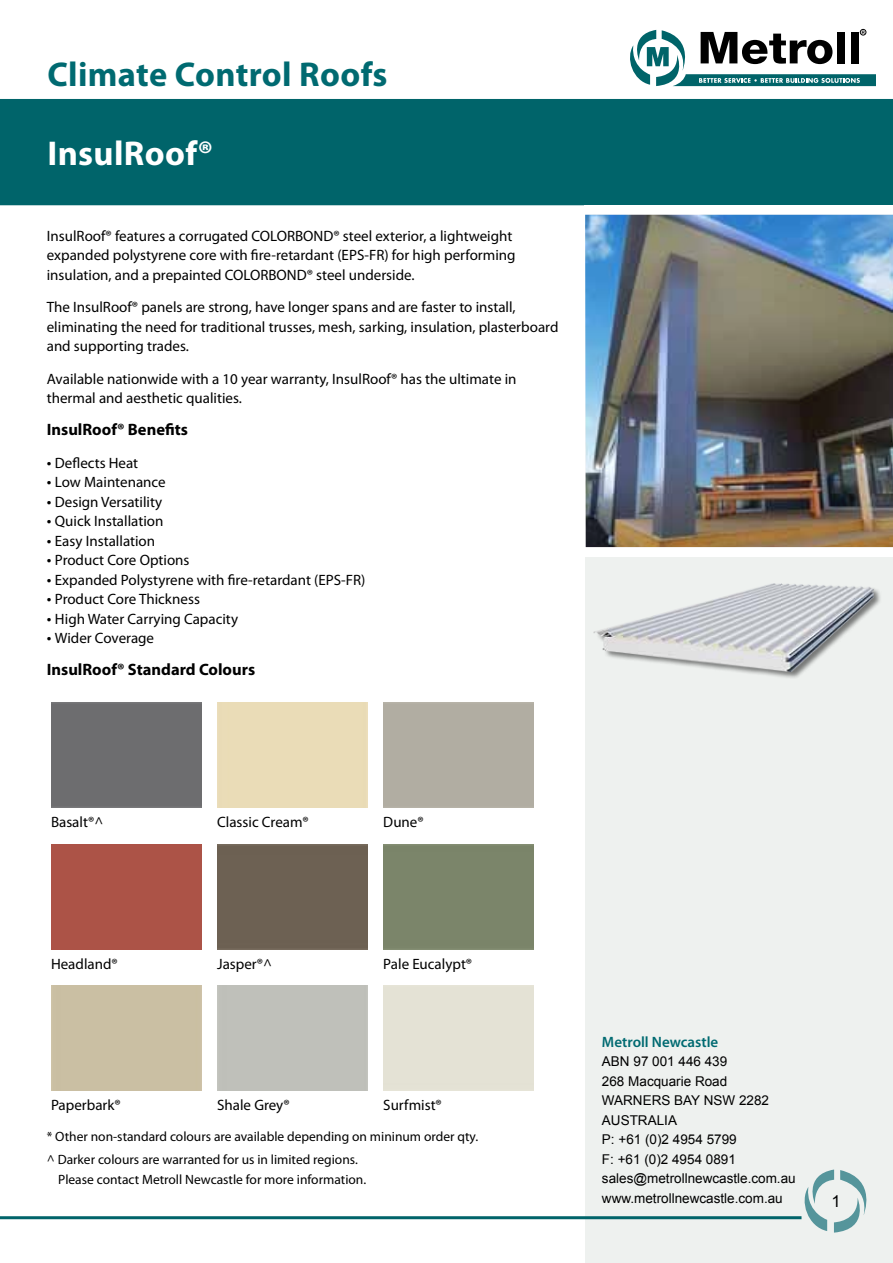
<style>
.page{position:relative;width:893px;height:1263px;background:#fff}
.page>*{position:absolute;margin:0;border:0;box-sizing:border-box;transform-origin:0 0}
.t1{font:700 34.5px "Myriad Pro";letter-spacing:.01em;color:#006a71}
.t2{font:700 34.5px "Myriad Pro";letter-spacing:.01em;color:#fff}
.t3{font:700 16.5px "Myriad Pro";color:#000}
.t4{font:16.5px "Arial";color:#000}
.t5{font:15px/19.5px "Myriad Pro";color:#000}
.t6{font:600 15px "Myriad Pro";color:#006a71}
.t7{font:13.5px/23.7px "Myriad Pro";color:#000}
.t8{font:13.5px/19.5px "Arial";color:#000}
.s1{font-size:16.5px}
</style>
<div class="page">
<div style="left:585px;top:176px;width:308px;height:1087px;background:#eef1ef"></div>
<div style="left:0;top:99px;width:893px;height:106px;background:#00646a"></div>
<svg style="left:799px;top:1169px;width:68px;height:63px"></svg>
<hr style="left:0;top:1216px;width:801px;height:3px;background:#00646a">
<div style="left:860px;top:29px;width:6px;height:7px;border:1px solid #000;border-radius:50%"></div>
<svg style="left:630px;top:30px;width:246px;height:56px"></svg>
<div style="left:585px;top:205px;width:308px;height:352px;background:#fff"></div>
<img style="left:585px;top:215px;width:308px;height:332px">
<div style="left:594px;top:583px;width:288px;height:97px;background:#000;opacity:.5"></div>
<img style="left:594px;top:583px;width:281px;height:88px">
<div style="left:51px;top:844px;width:150px;height:105px;background:#ac5347"></div>
<div style="left:217px;top:844px;width:150px;height:105px;background:#6d6153"></div>
<div style="left:383px;top:844px;width:150px;height:105px;background:#7b856a"></div>
<h1 class="t1" style="left:47px;top:52px;width:342px">Climate Control Roofs</h1>
<h1 class="t2" style="left:47px;top:131px;width:167px">InsulRoof®</h1>
<p class="t5" style="left:47px;top:226px;width:470px">InsulRoof® features a corrugated COLORBOND® steel exterior, a lightweight expanded polystyrene core with fire-retardant (EPS-FR) for high performing insulation, and a prepainted COLORBOND® steel underside.</p>
<p class="t5" style="left:47px;top:297px;width:513px">The InsulRoof® panels are strong, have longer spans and are faster to install, eliminating the need for traditional trusses, mesh, sarking, insulation, plasterboard and supporting trades.</p>
<p class="t5" style="left:47px;top:368px;width:471px">Available nationwide with a 10 year warranty, InsulRoof® has the ultimate in thermal and aesthetic qualities.</p>
<p class="t3" style="left:47px;top:419px;width:143px">InsulRoof® Benefits</p>
<p class="t5" style="left:47px;top:452px;width:93px"><span class="s1">•</span> Deflects Heat</p>
<p class="t5" style="left:47px;top:472px;width:120px"><span class="s1">•</span> Low Maintenance</p>
<p class="t5" style="left:47px;top:491px;width:117px"><span class="s1">•</span> Design Versatility</p>
<p class="t5" style="left:47px;top:511px;width:118px"><span class="s1">•</span> Quick Installation</p>
<p class="t5" style="left:47px;top:530px;width:110px"><span class="s1">•</span> Easy Installation</p>
<p class="t5" style="left:47px;top:550px;width:144px"><span class="s1">•</span> Product Core Options</p>
<p class="t5" style="left:47px;top:569px;width:320px"><span class="s1">•</span> Expanded Polystyrene with fire-retardant (EPS-FR)</p>
<p class="t5" style="left:47px;top:589px;width:155px"><span class="s1">•</span> Product Core Thickness</p>
<p class="t5" style="left:47px;top:608px;width:193px"><span class="s1">•</span> High Water Carrying Capacity</p>
<p class="t5" style="left:47px;top:628px;width:109px"><span class="s1">•</span> Wider Coverage</p>
<p class="t3" style="left:47px;top:659px;width:210px">InsulRoof® Standard Colours</p>
<p class="t5" style="left:51px;top:812px;width:54px">Basalt®^</p>
<p class="t5" style="left:217px;top:812px;width:93px">Classic Cream®</p>
<p class="t5" style="left:383px;top:812px;width:42px">Dune®</p>
<p class="t5" style="left:51px;top:953px;width:68px">Headland®</p>
<p class="t5" style="left:217px;top:953px;width:56px">Jasper®^</p>
<p class="t5" style="left:383px;top:953px;width:90px">Pale Eucalypt®</p>
<p class="t5" style="left:51px;top:1095px;width:71px">Paperbark®</p>
<p class="t5" style="left:217px;top:1095px;width:74px">Shale Grey®</p>
<p class="t5" style="left:383px;top:1095px;width:60px">Surfmist®</p>
<p class="t7" style="left:47px;top:1124px;width:433px">* Other non-standard colours are available depending on mininum order qty. ^ Darker colours are warranted for us in limited regions.</p>
<p class="t7" style="left:58px;top:1167px;width:309px">Please contact Metroll Newcastle for more information.</p>
<p class="t6" style="left:602px;top:1032px;width:118px">Metroll Newcastle</p>
<p class="t8" style="left:602px;top:1052px;width:195px">ABN 97 001 446 439<br>268 Macquarie Road<br>WARNERS BAY NSW 2282<br>AUSTRALIA<br>P: +61 (0)2 4954 5799<br>F: +61 (0)2 4954 0891 sales@metrollnewcastle.com.au www.metrollnewcastle.com.au</p>
<p class="t4" style="left:831px;top:1190px;width:11px">1</p>
</div>
